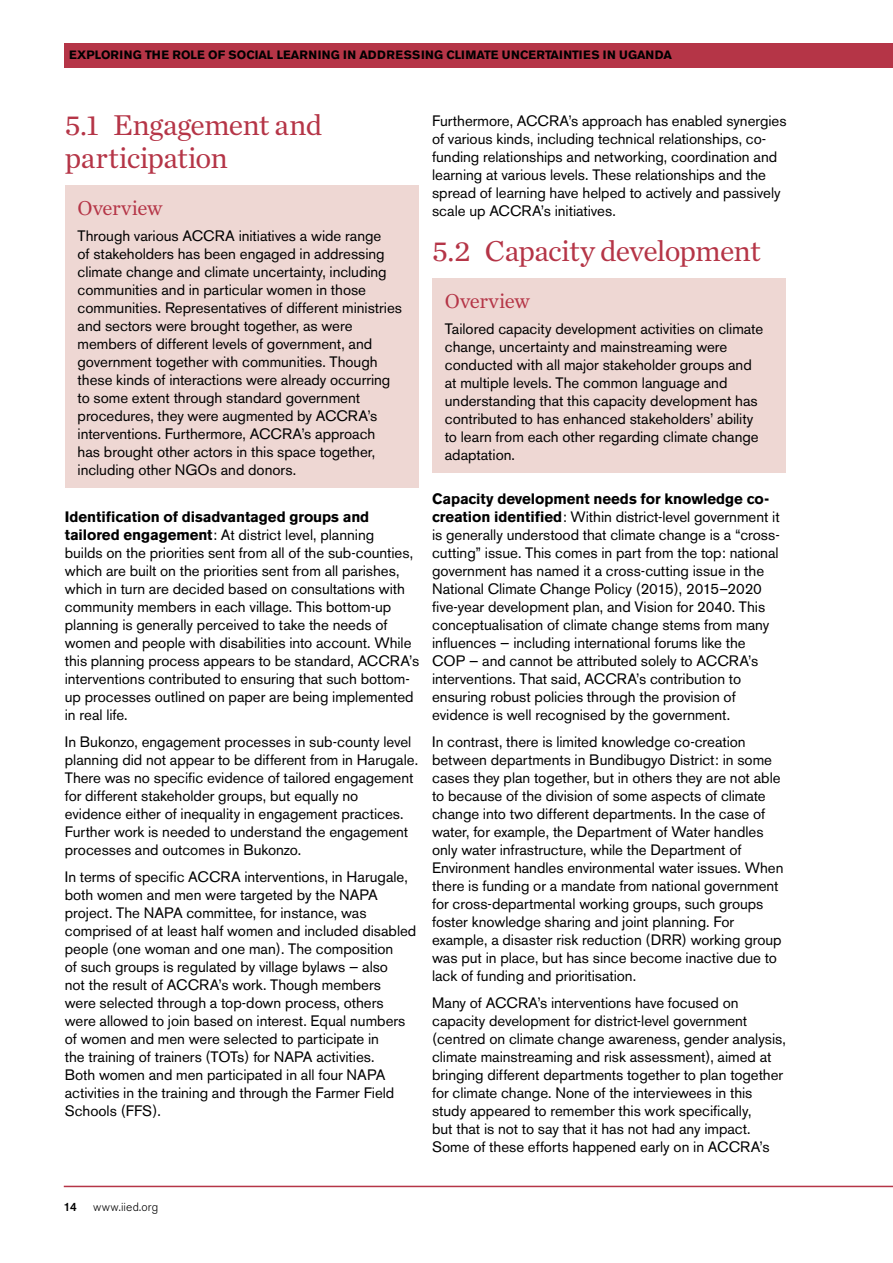
<style>
.page{position:relative;width:893px;height:1263px;background:#fff}
.page>*{position:absolute;margin:0;border:0;box-sizing:border-box;transform-origin:0 0}
.t1{font:30px/33px "Chronicle Text G1";letter-spacing:-.025em;color:#b53547}
.t2{font:21px "Chronicle Text G1";letter-spacing:-.02em;color:#b53547}
.t3{font:15px/18px "Akzidenz Grotesk BE";color:#000}
.t4{font:700 12px "Akzidenz Grotesk BE";color:#000}
.t5{font:300 12px "Akzidenz Grotesk BE";letter-spacing:.015em;color:#000}
.t6{font:500 12px "Akzidenz Grotesk BE";color:#000}
.s1{font-weight:700}
</style>
<div class="page">
<div style="left:65px;top:43px;width:828px;height:24px;background:#b53547"></div>
<hr style="left:64px;top:1186px;width:829px;height:1px;background:#b53547">
<div style="left:65px;top:185px;width:354px;height:303px;background:#eed7d3"></div>
<div style="left:432px;top:278px;width:354px;height:195px;background:#eed7d3"></div>
<p class="t4" style="left:69px;top:48px;width:604px">Exploring the role of social learning in addressing climate uncertainties in Uganda</p>
<h1 class="t1" style="left:65px;top:107px;width:259px">5.1 Engagement and participation</h1>
<h2 class="t2" style="left:78px;top:192px;width:86px">Overview</h2>
<p class="t3" style="left:78px;top:227px;width:326px">Through various ACCRA initiatives a wide range<br>of stakeholders has been engaged in addressing climate change and climate uncertainty, including communities and in particular women in those communities. Representatives of different ministries and sectors were brought together, as were members of different levels of government, and government together with communities. Though these kinds of interactions were already occurring to some extent through standard government procedures, they were augmented by ACCRA’s interventions. Furthermore, ACCRA’s approach<br>has brought other actors in this space together, including other NGOs and donors.</p>
<p class="t3" style="left:65px;top:508px;width:356px"><span class="s1">Identification of disadvantaged groups and tailored engagement</span>: At district level, planning<br>builds on the priorities sent from all of the sub-counties, which are built on the priorities sent from all parishes, which in turn are decided based on consultations with community members in each village. This bottom-up planning is generally perceived to take the needs of women and people with disabilities into account. While this planning process appears to be standard, ACCRA’s interventions contributed to ensuring that such bottom&shy;up processes outlined on paper are being implemented in real life.</p>
<p class="t3" style="left:65px;top:733px;width:355px">In Bukonzo, engagement processes in sub-county level planning did not appear to be different from in Harugale.<br>There was no specific evidence of tailored engagement for different stakeholder groups, but equally no evidence either of inequality in engagement practices.<br>Further work is needed to understand the engagement processes and outcomes in Bukonzo.</p>
<p class="t3" style="left:65px;top:868px;width:353px">In terms of specific ACCRA interventions, in Harugale, both women and men were targeted by the NAPA project. The NAPA committee, for instance, was comprised of at least half women and included disabled people (one woman and one man). The composition<br>of such groups is regulated by village bylaws — also<br>not the result of ACCRA’s work. Though members<br>were selected through a top-down process, others were allowed to join based on interest. Equal numbers of women and men were selected to participate in<br>the training of trainers (TOTs) for NAPA activities.<br>Both women and men participated in all four NAPA activities in the training and through the Farmer Field Schools (FFS).</p>
<p class="t3" style="left:432px;top:112px;width:356px">Furthermore, ACCRA’s approach has enabled synergies of various kinds, including technical relationships, co&shy;funding relationships and networking, coordination and learning at various levels. These relationships and the spread of learning have helped to actively and passively scale up ACCRA’s initiatives.</p>
<h1 class="t1" style="left:432px;top:233px;width:330px">5.2 Capacity development</h1>
<h2 class="t2" style="left:445px;top:285px;width:86px">Overview</h2>
<p class="t3" style="left:445px;top:320px;width:320px">Tailored capacity development activities on climate change, uncertainty and mainstreaming were conducted with all major stakeholder groups and at multiple levels. The common language and understanding that this capacity development has contributed to has enhanced stakeholders’ ability to learn from each other regarding climate change adaptation.</p>
<p class="t3" style="left:432px;top:490px;width:349px"><span class="s1">Capacity development needs for knowledge co&shy;creation identified</span>: Within district-level government it is generally understood that climate change is a “cross&shy;cutting” issue. This comes in part from the top: national government has named it a cross-cutting issue in the National Climate Change Policy (2015), 2015–2020 five-year development plan, and Vision for 2040. This conceptualisation of climate change stems from many influences — including international forums like the<br>COP — and cannot be attributed solely to ACCRA’s interventions. That said, ACCRA’s contribution to ensuring robust policies through the provision of evidence is well recognised by the government.</p>
<p class="t3" style="left:432px;top:733px;width:353px">In contrast, there is limited knowledge co-creation between departments in Bundibugyo District: in some cases they plan together, but in others they are not able to because of the division of some aspects of climate change into two different departments. In the case of water, for example, the Department of Water handles only water infrastructure, while the Department of Environment handles environmental water issues. When there is funding or a mandate from national government for cross-departmental working groups, such groups foster knowledge sharing and joint planning. For example, a disaster risk reduction (DRR) working group was put in place, but has since become inactive due to lack of funding and prioritisation.</p>
<p class="t3" style="left:432px;top:994px;width:355px">Many of ACCRA’s interventions have focused on capacity development for district-level government (centred on climate change awareness, gender analysis, climate mainstreaming and risk assessment), aimed at bringing different departments together to plan together for climate change. None of the interviewees in this study appeared to remember this work specifically,<br>but that is not to say that it has not had any impact.<br>Some of these efforts happened early on in ACCRA’s</p>
<p class="t6" style="left:64px;top:1199px;width:14px">14</p>
<p class="t5" style="left:93px;top:1200px;width:67px">www.iied.org</p>
</div>
